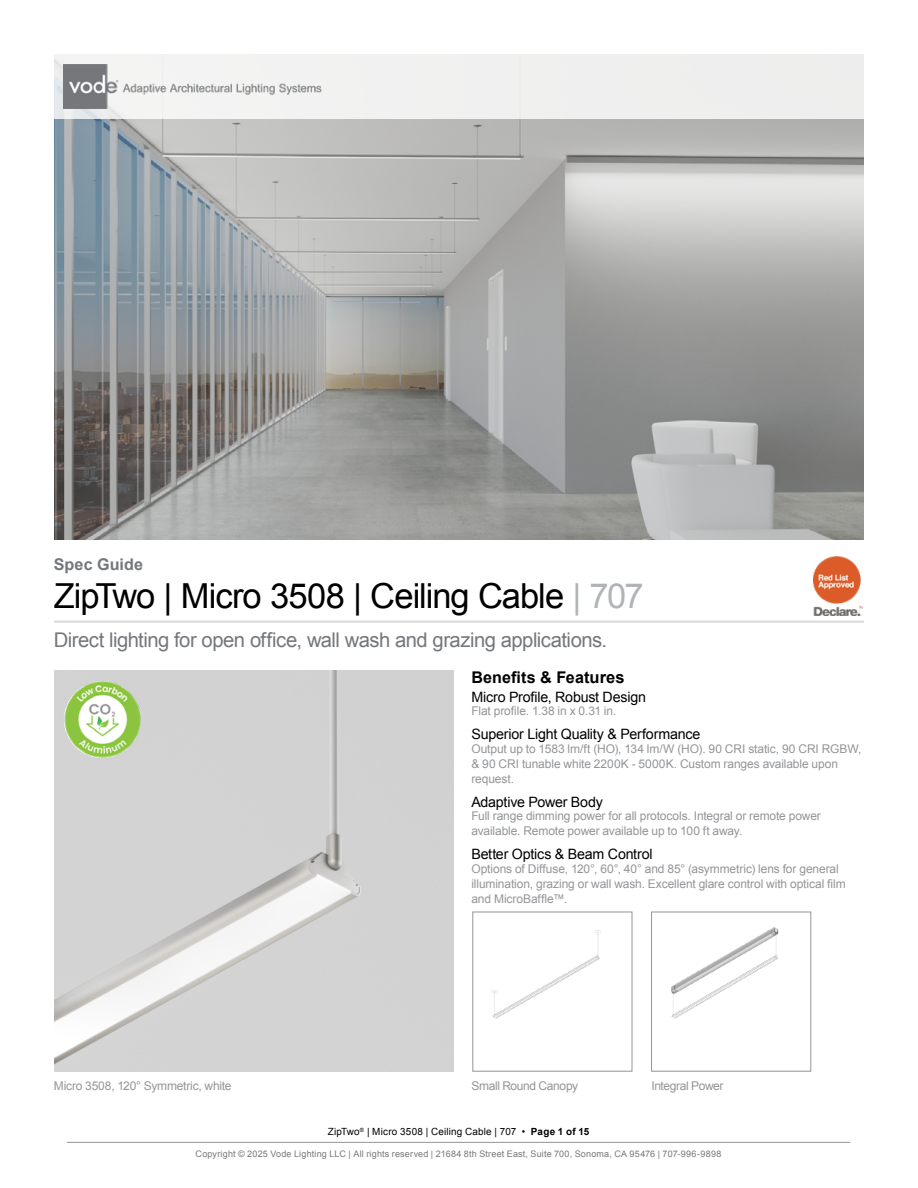
<style>
.page{position:relative;width:918px;height:1188px;background:#fff}
.page>*{position:absolute;margin:0;border:0;box-sizing:border-box;transform-origin:0 0}
.t1{font:34.5px "Arial";letter-spacing:-.03em;color:#000}
.t2{font:20.25px "Arial";letter-spacing:-.025em;color:#74777b}
.t3{font:700 16.2px "Arial";letter-spacing:.005em;color:#000}
.t4{font:700 16.2px "Arial";letter-spacing:.005em;color:#74777b}
.t5{font:14.25px "Arial";letter-spacing:-.015em;color:#000}
.t6{font:12px/15px "Arial";letter-spacing:-.01em;color:#939598}
.t7{font:12px "Arial";letter-spacing:-.03em;color:#939598}
.t8{font:9.9px "Arial";letter-spacing:.02em;color:#000}
.t9{font:9px "Arial";letter-spacing:.02em;color:#77787b}
.s1{color:#b1b4b6}
.s2{font-size:16.5px}
.s3{font-weight:700}
</style>
<div class="page">
<hr style="left:67px;top:1142px;width:783px;height:1px;background:#939598">
<hr style="left:54px;top:621px;width:810px;height:2px;background:#9d9fa2">
<img style="left:54px;top:671px;width:399px;height:400px">
<img style="left:671px;top:927px;width:108px;height:92px">
<div style="left:651px;top:912px;width:160px;height:159px;border:1px solid #949598"></div>
<img style="left:491px;top:930px;width:110px;height:89px">
<div style="left:473px;top:912px;width:159px;height:159px;border:1px solid #949598"></div>
<img style="left:54px;top:119px;width:810px;height:420px">
<div style="left:46px;top:45px;width:823px;height:74px;background:linear-gradient(to bottom,#f6f6f6,#ededed)"></div>
<img style="left:64px;top:64px;width:262px;height:44px">
<img style="left:814px;top:556px;width:48px;height:59px">
<img style="left:54px;top:671px;width:97px;height:97px">
<h3 class="t4" style="left:54px;top:553px;width:91px">Spec Guide</h3>
<h1 class="t1" style="left:54px;top:574px;width:592px">ZipTwo | Micro 3508 | Ceiling Cable <span class="s1">| 707</span></h1>
<h2 class="t2" style="left:54px;top:626px;width:555px">Direct lighting for open office, wall wash and grazing applications.</h2>
<p class="t6" style="left:54px;top:1078px;width:179px">Micro 3508, 120° Symmetric, white</p>
<h3 class="t3" style="left:471px;top:666px;width:155px">Benefits &amp; Fea<span class="s2">tures</span></h3>
<p class="t5" style="left:471px;top:687px;width:176px">Micro Profile, Robust Design</p>
<p class="t6" style="left:471px;top:704px;width:146px">Flat profile. 1.38 in x 0.31 in.</p>
<p class="t5" style="left:471px;top:725px;width:231px">Superior Light Quality &amp; Performance</p>
<p class="t6" style="left:471px;top:741px;width:392px">Output up to 1583 lm/ft (HO), 134 lm/W (HO). 90 CRI static, 90 CRI RGBW, &amp; 90 CRI tunable white 2200K - 5000K. Custom ranges available upon request.</p>
<p class="t5" style="left:471px;top:792px;width:133px">Adaptive Power Body</p>
<p class="t6" style="left:471px;top:809px;width:351px">Full range dimming power for all protocols. Integral or remote power available. Remote power available up to 100 ft away.</p>
<p class="t5" style="left:471px;top:845px;width:183px">Better Optics &amp; Beam Control</p>
<p class="t6" style="left:471px;top:861px;width:376px">Options of Diffuse, 120°, 60°, 40° and 85° (asymmetric) lens for general illumination, grazing or wall wash. Excellent glare control with optical film and MicroBaffle™.</p>
<p class="t7" style="left:471px;top:1078px;width:108px">Small Round Canopy</p>
<p class="t7" style="left:651px;top:1078px;width:74px">Integral Power</p>
<p class="t8" style="left:328px;top:1125px;width:263px">ZipTwo<sup>®</sup> | Micro 3508 | Ceiling Cable | 707 • <span class="s3">Page 1 of 15</span></p>
<p class="t9" style="left:196px;top:1148px;width:527px">Copyright © 2025 Vode Lighting LLC | All rights reserved | 21684 8th Street East, Suite 700, Sonoma, CA 95476 | 707-996-9898</p>
</div>
